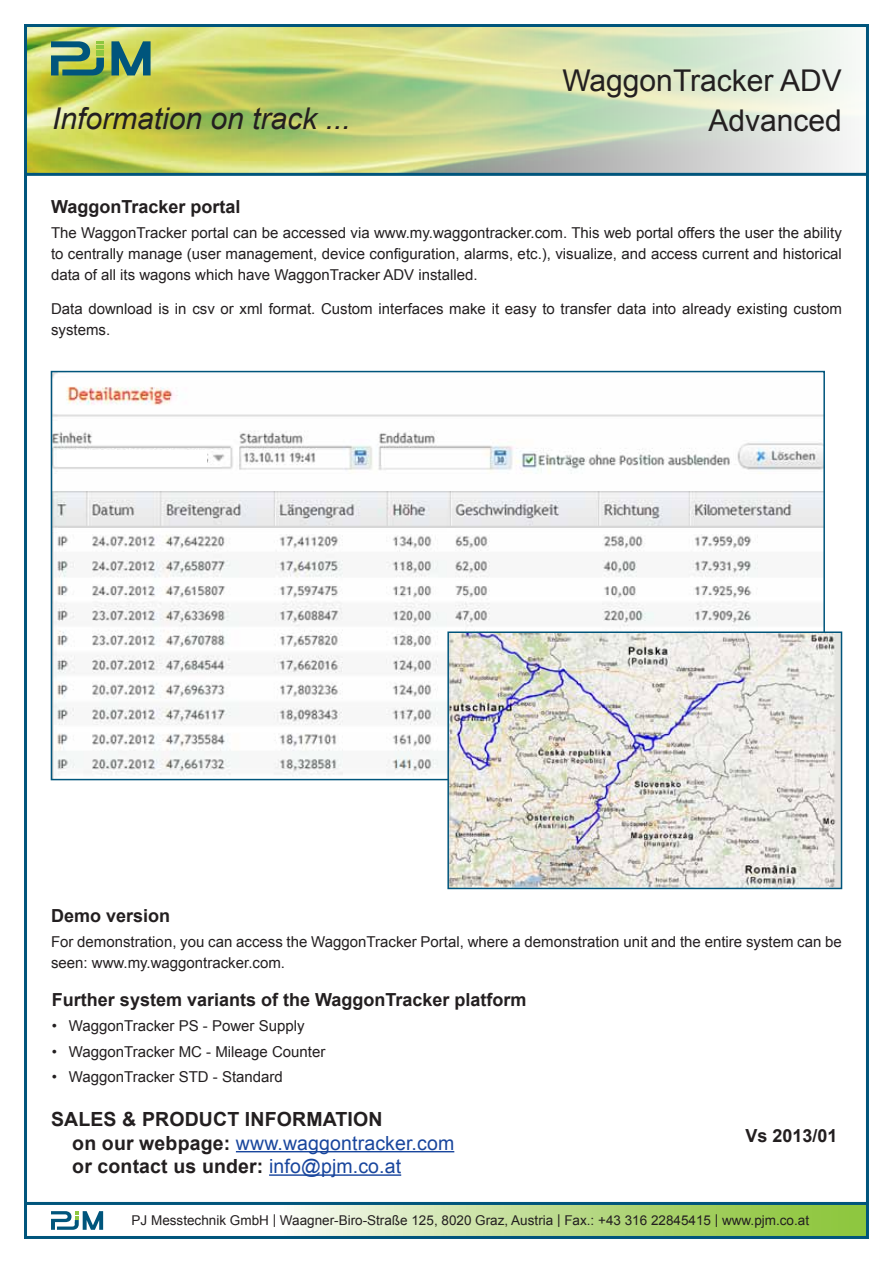
<style>
.page{position:relative;width:893px;height:1263px;background:#fff}
.page>*{position:absolute;margin:0;border:0;box-sizing:border-box;transform-origin:0 0}
.t1{font:30px/39.5px "Arial";color:#231f20;text-align:right}
.t2{font:italic 30px "Arial";color:#231f20}
.t3{font:700 19.5px/23.4px "Arial";letter-spacing:.005em;color:#231f20}
.t4{font:700 18px "Arial";color:#231f20}
.t5{font:15px/21px "Arial";color:#231f20}
.t6{font:13.5px "Arial";color:#231f20}
.s1{font-weight:400;color:#19469d}
</style>
<div class="page">
<img style="left:27px;top:27px;width:839px;height:146px">
<svg style="left:51px;top:41px;width:53px;height:34px;background:#679871"></svg>
<svg style="left:111px;top:41px;width:40px;height:34px"></svg>
<svg style="left:294px;top:1206px;width:570px;height:28px;background:#bbdb8b"></svg>
<div style="left:272px;top:1203px;width:595px;height:34px;border:2px solid #fff"></div>
<svg style="left:51px;top:1211px;width:52px;height:19px"></svg>
<hr style="left:26px;top:1236px;width:841px;height:3px;background:#00557c">
<hr style="left:26px;top:1202px;width:841px;height:3px;background:#00557c">
<hr style="left:24px;top:26px;width:3px;height:1211px;background:#00557c">
<hr style="left:26px;top:24px;width:841px;height:3px;background:#00557c">
<hr style="left:26px;top:173px;width:841px;height:3px;background:#00557c">
<hr style="left:866px;top:26px;width:3px;height:1211px;background:#00557c">
<img style="left:54px;top:374px;width:768px;height:401px">
<img style="left:450px;top:634px;width:389px;height:252px">
<div style="left:447px;top:631px;width:395px;height:258px;border:2px solid #00557c"></div>
<div style="left:57px;top:450px;width:150px;height:15px;background:#fff"></div>
<hr style="left:236px;top:1151px;width:218px;height:1px;background:#19469d">
<hr style="left:269px;top:1174px;width:132px;height:2px;background:#19469d">
<h1 class="t2" style="left:52px;top:99px;width:300px">Information on track ...</h1>
<h1 class="t1" style="left:562px;top:61px;width:281px">WaggonTracker ADV<br>Advanced</h1>
<p class="t4" style="left:51px;top:195px;width:191px">WaggonTracker portal</p>
<p class="t5" style="left:51px;top:223px;width:792px;text-align:justify">The WaggonTracker portal can be accessed via www.my.waggontracker.com. This web portal offers the user the ability to centrally manage (user management, device configuration, alarms, etc.), visualize, and access current and historical data of all its wagons which have WaggonTracker ADV installed.</p>
<p class="t5" style="left:51px;top:298px;width:792px">Data download is in csv or xml format. Custom interfaces make it easy to transfer data into already existing custom systems.</p>
<p class="t4" style="left:51px;top:903px;width:121px">Demo version</p>
<p class="t5" style="left:51px;top:931px;width:792px">For demonstration, you can access the WaggonTracker Portal, where a demonstration unit and the entire system can be seen: www.my.waggontracker.com.</p>
<p class="t4" style="left:52px;top:988px;width:476px">Further system variants of the WaggonTracker platform</p>
<p class="t5" style="left:52px;top:1016px;width:254px">• WaggonTracker PS - Power Supply</p>
<p class="t5" style="left:52px;top:1041px;width:275px">• WaggonTracker MC - Mileage Counter</p>
<p class="t5" style="left:52px;top:1066px;width:232px">• WaggonTracker STD - Standard</p>
<h2 class="t3" style="left:72px;top:1108px;width:384px;text-indent:-21px">SALES &amp; PRODUCT INFORMATION<br>on our webpage: <span class="s1">www.waggontracker.com </span>or contact us under: <span class="s1">info@pjm.co.at</span></h2>
<p class="t4" style="left:745px;top:1124px;width:94px">Vs 2013/01</p>
<p class="t6" style="left:132px;top:1212px;width:679px">PJ Messtechnik GmbH | Waagner-Biro-Straße 125, 8020 Graz, Austria | Fax.: +43 316 22845415 | www.pjm.co.at</p>
</div>
